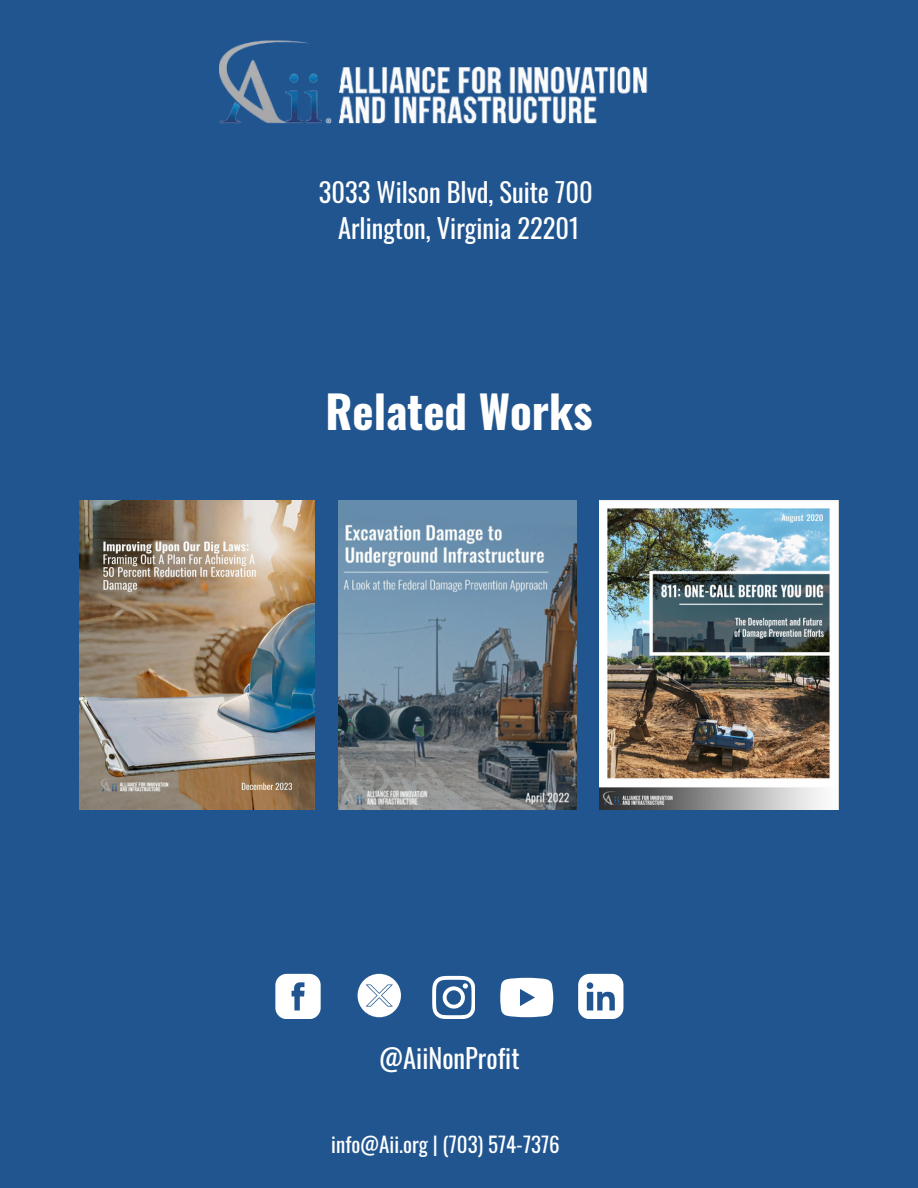
<style>
.page{position:relative;width:918px;height:1188px;background:#21558f}
.page>*{position:absolute;margin:0;border:0;box-sizing:border-box;transform-origin:0 0}
.t1{font:700 45px "Oswald";color:#fff}
.t2{font:26.55px/36px "Oswald";color:#fff;text-align:center}
.t3{font:21px "Oswald";color:#fff}
</style>
<div class="page">
<svg style="left:275px;top:974px;width:45px;height:45px;background:#dbe3ec"></svg>
<svg style="left:432px;top:976px;width:43px;height:43px"></svg>
<svg style="left:500px;top:978px;width:53px;height:39px;background:#e1e8f0"></svg>
<svg style="left:578px;top:974px;width:45px;height:45px"></svg>
<img style="left:220px;top:40px;width:428px;height:84px">
<svg style="left:358px;top:974px;width:43px;height:43px"></svg>
<img style="left:600px;top:501px;width:238px;height:309px">
<img style="left:79px;top:501px;width:235px;height:309px">
<img style="left:338px;top:501px;width:239px;height:309px">
<p class="t2" style="left:319px;top:173px;width:275px">3033 Wilson Blvd, Suite 700<br>Arlington, Virginia 22201</p>
<p class="t1" style="left:326px;top:376px;width:268px">Related Works</p>
<p class="t2" style="left:379px;top:1039px;width:142px">@AiiNonProfit</p>
<p class="t3" style="left:331px;top:1128px;width:230px">info@Aii.org | (703) 574-7376</p>
</div>
